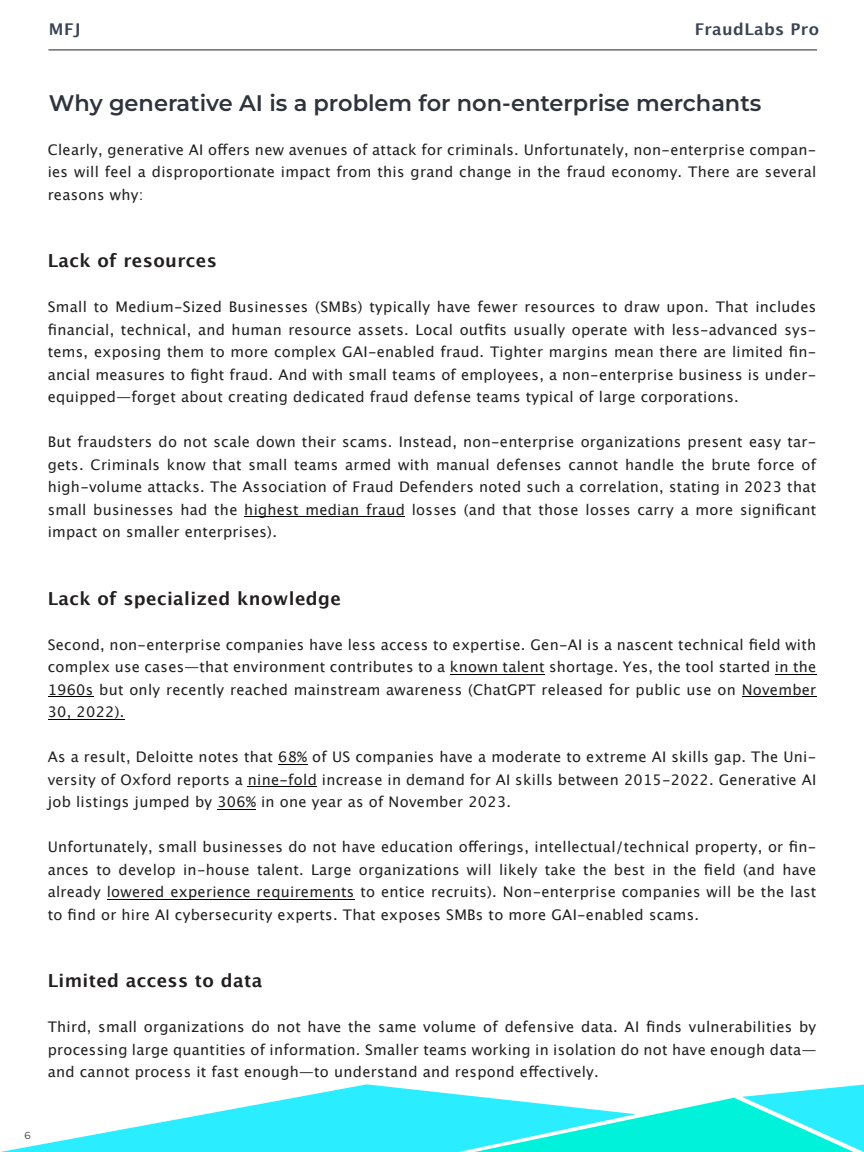
<style>
.page{position:relative;width:864px;height:1152px;background:#fff}
.page>*{position:absolute;margin:0;border:0;box-sizing:border-box;transform-origin:0 0}
.t1{font:600 22.5px "Montserrat";color:#2e333c}
.t2{font:700 18px "Lucida Grande";letter-spacing:.02em;color:#221f20}
.t3{font:700 16.2px "Lucida Grande";letter-spacing:.025em;color:#394454}
.t4{font:14.7px/22.5px "Lucida Grande";letter-spacing:.02em;color:#221f20;text-align:justify}
.t5{font:10.2px "Montserrat";color:#2e333c}
</style>
<div class="page">
<hr style="left:48px;top:50px;width:769px;height:1px;background:#221f20">
<svg style="left:0;top:1084px;width:474px;height:68px;fill:#2aedff"></svg>
<svg style="left:474px;top:1084px;width:390px;height:68px"></svg>
<hr style="left:244px;top:516px;width:161px;height:1px;background:#000">
<hr style="left:450px;top:674px;width:95px;height:1px;background:#000">
<hr style="left:775px;top:674px;width:41px;height:1px;background:#000">
<hr style="left:48px;top:696px;width:46px;height:1px;background:#000">
<hr style="left:742px;top:696px;width:74px;height:1px;background:#000">
<hr style="left:48px;top:719px;width:76px;height:1px;background:#000">
<svg style="left:278px;top:764px;width:29px;height:1px"></svg>
<hr style="left:248px;top:786px;width:69px;height:1px;background:#000">
<hr style="left:217px;top:809px;width:39px;height:1px;background:#000">
<hr style="left:107px;top:899px;width:248px;height:1px;background:#000">
<p class="t3" style="left:49px;top:22px;width:33px">MFJ</p>
<p class="t3" style="left:695px;top:22px;width:126px">FraudLabs Pro</p>
<h1 class="t1" style="left:49px;top:90px;width:714px">Why generative AI is a problem for non-enterprise merchants</h1>
<p class="t4" style="left:48px;top:139px;width:770px">Clearly, generative AI offers new avenues of attack for criminals. Unfortunately, non-enterprise compan&shy;ies will feel a disproportionate impact from this grand change in the fraud economy. There are several reasons why:</p>
<p class="t2" style="left:48px;top:253px;width:171px">Lack of resources</p>
<p class="t4" style="left:48px;top:297px;width:770px">Small to Medium-Sized Businesses (SMBs) typically have fewer resources to draw upon. That includes financial, technical, and human resource assets. Local outfits usually operate with less-advanced sys&shy;tems, exposing them to more complex GAI-enabled fraud. Tighter margins mean there are limited fin&shy;ancial measures to fight fraud. And with small teams of employees, a non-enterprise business is under&shy;equipped—forget about creating dedicated fraud defense teams typical of large corporations.</p>
<p class="t4" style="left:48px;top:432px;width:770px">But fraudsters do not scale down their scams. Instead, non-enterprise organizations present easy tar&shy;gets. Criminals know that small teams armed with manual defenses cannot handle the brute force of high-volume attacks. The Association of Fraud Defenders noted such a correlation, stating in 2023 that small businesses had the highest median fraud losses (and that those losses carry a more significant impact on smaller enterprises).</p>
<p class="t2" style="left:48px;top:591px;width:295px">Lack of specialized knowledge</p>
<p class="t4" style="left:48px;top:634px;width:770px">Second, non-enterprise companies have less access to expertise. Gen-AI is a nascent technical field with complex use cases—that environment contributes to a known talent shortage. Yes, the tool started in the 1960s but only recently reached mainstream awareness (ChatGPT released for public use on November 30, 2022).</p>
<p class="t4" style="left:48px;top:747px;width:770px">As a result, Deloitte notes that 68% of US companies have a moderate to extreme AI skills gap. The Uni&shy;versity of Oxford reports a nine-fold increase in demand for AI skills between 2015-2022. Generative AI job listings jumped by 306% in one year as of November 2023.</p>
<p class="t4" style="left:48px;top:837px;width:770px">Unfortunately, small businesses do not have education offerings, intellectual/technical property, or fin&shy;ances to develop in-house talent. Large organizations will likely take the best in the field (and have already lowered experience requirements to entice recruits). Non-enterprise companies will be the last to find or hire AI cybersecurity experts. That exposes SMBs to more GAI-enabled scams.</p>
<p class="t2" style="left:48px;top:973px;width:216px">Limited access to data</p>
<p class="t4" style="left:48px;top:1017px;width:770px">Third, small organizations do not have the same volume of defensive data. AI finds vulnerabilities by processing large quantities of information. Smaller teams working in isolation do not have enough data— and cannot process it fast enough—to understand and respond effectively.</p>
<p class="t5" style="left:25px;top:1129px;width:8px">6</p>
</div>
